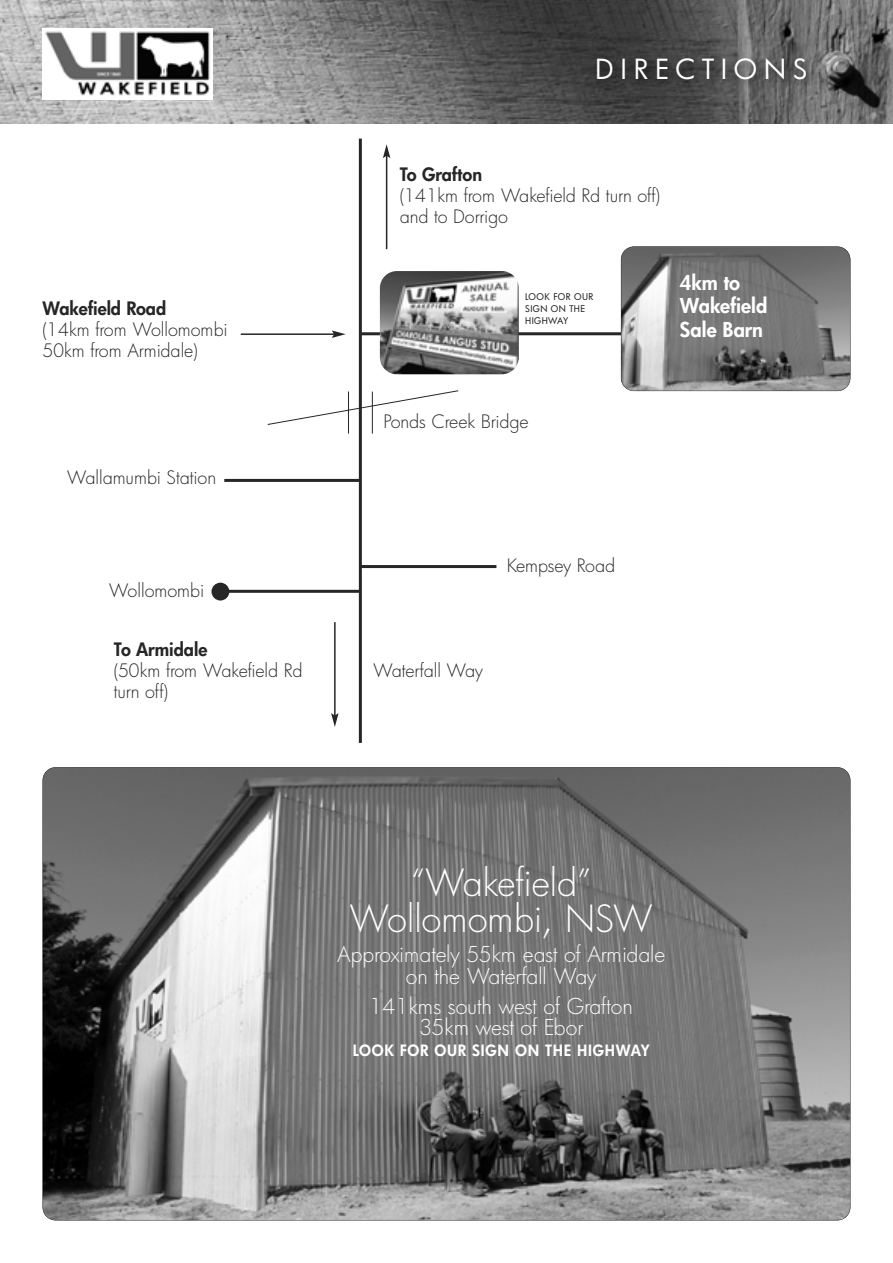
<style>
.page{position:relative;width:893px;height:1263px;background:#fff}
.page>*{position:absolute;margin:0;border:0;box-sizing:border-box;transform-origin:0 0}
.t1{font:300 36.45px/36.5px "Futura";letter-spacing:-.01em;color:#fff;text-align:center}
.t2{font:27px "Futura";letter-spacing:.25em;color:#fff}
.t3{font:300 21.3px/21.3px "Futura";letter-spacing:-.005em;color:#fff;text-align:center}
.t4{font:800 19.95px/23.4px "Futura";color:#fff}
.t5{font:300 18px/21px "Futura";letter-spacing:-.005em;color:#272526}
.t6{font:800 18px "Futura";color:#272526}
.t7{font:800 15.15px "Futura";letter-spacing:.05em;color:#fff}
.t8{font:500 9px/12px "Futura";letter-spacing:.05em;color:#272526}
</style>
<div class="page">
<img style="left:0;top:0;width:893px;height:123px">
<img style="left:43px;top:29px;width:170px;height:70px">
<img style="left:351px;top:33px;width:482px;height:85px">
<hr style="left:359px;top:139px;width:3px;height:604px;background:#272526">
<hr style="left:386px;top:155px;width:1px;height:94px;background:#272526">
<svg style="left:383px;top:144px;width:7px;height:14px"></svg>
<hr style="left:241px;top:333px;width:93px;height:2px;background:#272526">
<svg style="left:332px;top:330px;width:14px;height:8px"></svg>
<hr style="left:334px;top:622px;width:2px;height:94px;background:#272526">
<svg style="left:331px;top:713px;width:8px;height:14px"></svg>
<hr style="left:360px;top:332px;width:262px;height:3px;background:#272526">
<hr style="left:360px;top:565px;width:136px;height:3px;background:#272526">
<hr style="left:224px;top:590px;width:136px;height:3px;background:#272526">
<hr style="left:224px;top:479px;width:136px;height:3px;background:#272526">
<div style="left:211px;top:583px;width:18px;height:17px;background:#272526;border-radius:50%"></div>
<svg style="left:267px;top:390px;width:192px;height:35px"></svg>
<hr style="left:348px;top:392px;width:1px;height:42px;background:#272526">
<hr style="left:372px;top:392px;width:1px;height:42px;background:#272526">
<img style="left:380px;top:271px;width:139px;height:103px;border-radius:17px">
<img style="left:43px;top:767px;width:807px;height:453px;border-radius:13px">
<img style="left:621px;top:247px;width:229px;height:144px;border-radius:13px">
<div style="left:621px;top:246px;width:229px;height:145px;border:1px solid #272526;border-radius:13px"></div>
<p class="t6" style="left:43px;top:300px;width:125px">Wakefield Road</p>
<p class="t5" style="left:43px;top:321px;width:187px">(14km from Wollomombi<br>50km from Armidale)</p>
<p class="t5" style="left:67px;top:468px;width:151px">Wallamumbi Station</p>
<p class="t5" style="left:109px;top:582px;width:97px">Wollomombi</p>
<p class="t6" style="left:114px;top:641px;width:95px">To Armidale</p>
<p class="t5" style="left:114px;top:661px;width:190px">(50km from Wakefield Rd turn off)</p>
<h2 class="t2" style="left:595px;top:57px;width:214px">DIRECTIONS</h2>
<p class="t6" style="left:400px;top:166px;width:84px">To Grafton</p>
<p class="t5" style="left:400px;top:187px;width:262px">(141km from Wakefield Rd turn off) and to Dorrigo</p>
<p class="t8" style="left:525px;top:291px;width:70px">LOOK FOR OUR<br>SIGN ON THE<br>HIGHWAY</p>
<p class="t4" style="left:680px;top:273px;width:89px">4km to<br>Wakefield<br>Sale Barn</p>
<p class="t5" style="left:383px;top:412px;width:147px">Ponds Creek Bridge</p>
<p class="t5" style="left:507px;top:556px;width:110px">Kempsey Road</p>
<p class="t5" style="left:373px;top:662px;width:112px">Waterfall Way</p>
<h1 class="t1" style="left:349px;top:867px;width:305px">“Wakefield”<br>Wollomombi, NSW</h1>
<p class="t3" style="left:337px;top:946px;width:330px">Approximately 55km east of Armidale on the Waterfall Way</p>
<p class="t3" style="left:369px;top:997px;width:265px">141kms south west of Grafton<br>35km west of Ebor</p>
<p class="t7" style="left:353px;top:1044px;width:298px">LOOK FOR OUR SIGN ON THE HIGHWAY</p>
</div>
